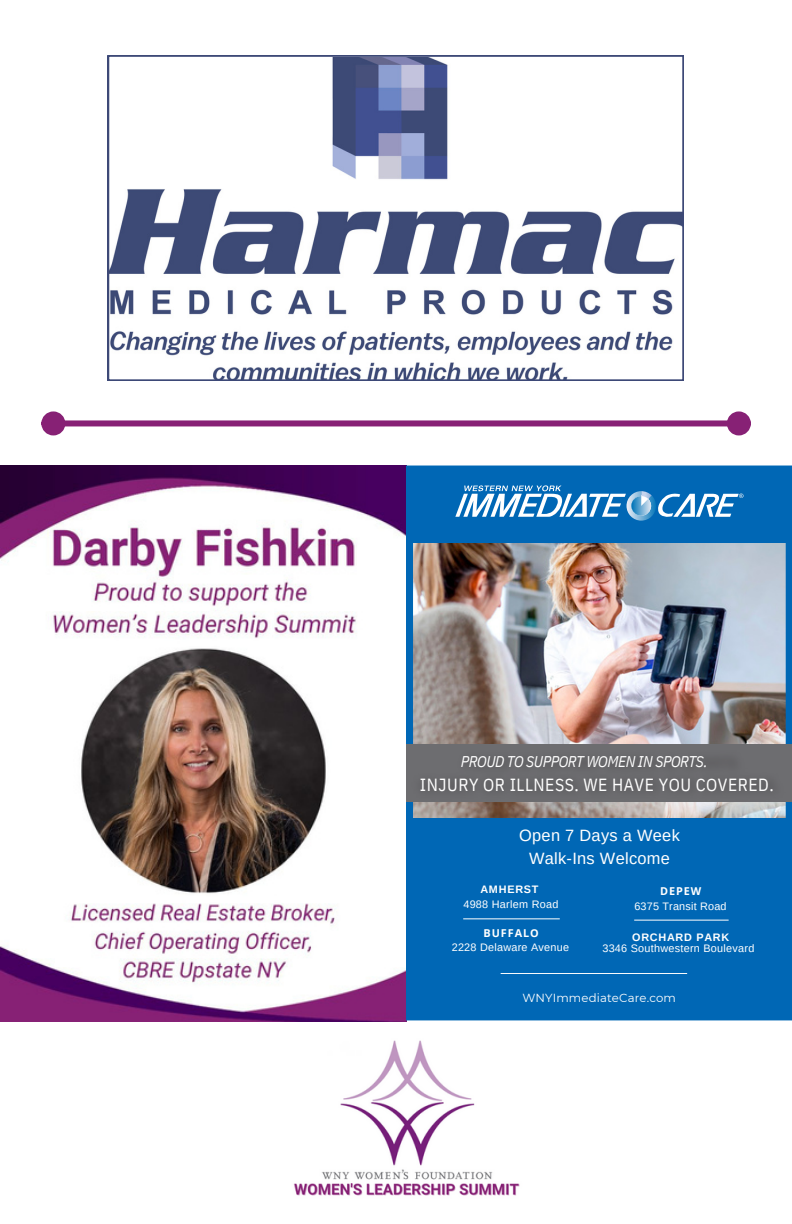
<style>
.page{position:relative;width:792px;height:1224px;background:#fff}
.page>*{position:absolute;margin:0;border:0;box-sizing:border-box;transform-origin:0 0}
.t1{font:17.6px "IBM Plex Sans Cond";letter-spacing:.03em;color:#fff}
.t2{font:16.4px/22.8px "Arimo";letter-spacing:.02em;color:#fff;text-align:center}
.t3{font:italic 15.6px "IBM Plex Sans Cond";letter-spacing:-.025em;color:#fff}
.t4{font:11.8px "Montserrat";letter-spacing:.01em;color:#fff}
.t5{font:10.8px "Arimo";letter-spacing:.025em;color:#fff}
.t6{font:700 10.8px "Arimo";letter-spacing:.07em;color:#fff}
.t7{font:700 10.8px "Open Sans";letter-spacing:.085em;color:#fff}
</style>
<div class="page">
<svg style="left:108px;top:55px;width:576px;height:326px"></svg>
<img style="left:0;top:465px;width:406px;height:557px">
<div style="left:64px;top:420px;width:664px;height:6px;background:#872175"></div>
<div style="left:44px;top:414px;width:18px;height:18px;background:#872175;border-radius:50%"></div>
<div style="left:41px;top:411px;width:24px;height:24px;border:6px solid #872175;border-radius:50%"></div>
<div style="left:730px;top:414px;width:18px;height:18px;background:#872175;border-radius:50%"></div>
<div style="left:727px;top:411px;width:24px;height:24px;border:6px solid #872175;border-radius:50%"></div>
<div style="left:409px;top:814px;width:380px;height:203px;background:#0067b5"></div>
<img style="left:414px;top:542px;width:370px;height:276px">
<div style="left:406px;top:468px;width:384px;height:74px;background:#0067b5"></div>
<svg style="left:455px;top:485px;width:289px;height:36px"></svg>
<div style="left:406px;top:466px;width:386px;height:554px;border:7px solid #0067b5"></div>
<div style="left:406px;top:744px;width:386px;height:58px;background:#6d6d70"></div>
<hr style="left:634px;top:920px;width:95px;height:1px;background:#fff">
<hr style="left:463px;top:919px;width:97px;height:1px;background:#fff">
<hr style="left:501px;top:973px;width:186px;height:1px;background:#fff">
<img style="left:293px;top:1040px;width:227px;height:156px">
<p class="t3" style="left:461px;top:751px;width:248px">PROUD TO SUPPORT WOMEN IN SPORTS.</p>
<p class="t1" style="left:420px;top:773px;width:355px">INJURY OR ILLNESS. WE HAVE YOU COVERED.</p>
<p class="t2" style="left:519px;top:824px;width:162px">Open 7 Days a Week<br>Walk-Ins Welcome</p>
<p class="t6" style="left:480px;top:883px;width:60px">AMHERST</p>
<p class="t5" style="left:463px;top:898px;width:97px">4988 Harlem Road</p>
<p class="t5" style="left:452px;top:941px;width:119px">2228 Delaware Avenue</p>
<p class="t6" style="left:488px;top:894px;width:59px">AMHERST</p>
<p class="t7" style="left:484px;top:925px;width:57px">BUFFALO</p>
<p class="t7" style="left:492px;top:936px;width:56px">BUFFALO</p>
<p class="t7" style="left:660px;top:884px;width:43px">DEPEW</p>
<p class="t5" style="left:634px;top:900px;width:94px">6375 Transit Road</p>
<p class="t5" style="left:602px;top:943px;width:154px">3346 Southwestern Boulevard</p>
<p class="t6" style="left:632px;top:931px;width:99px">ORCHARD PARK</p>
<p class="t4" style="left:522px;top:990px;width:155px">WNYImmediateCare.com</p>
</div>
